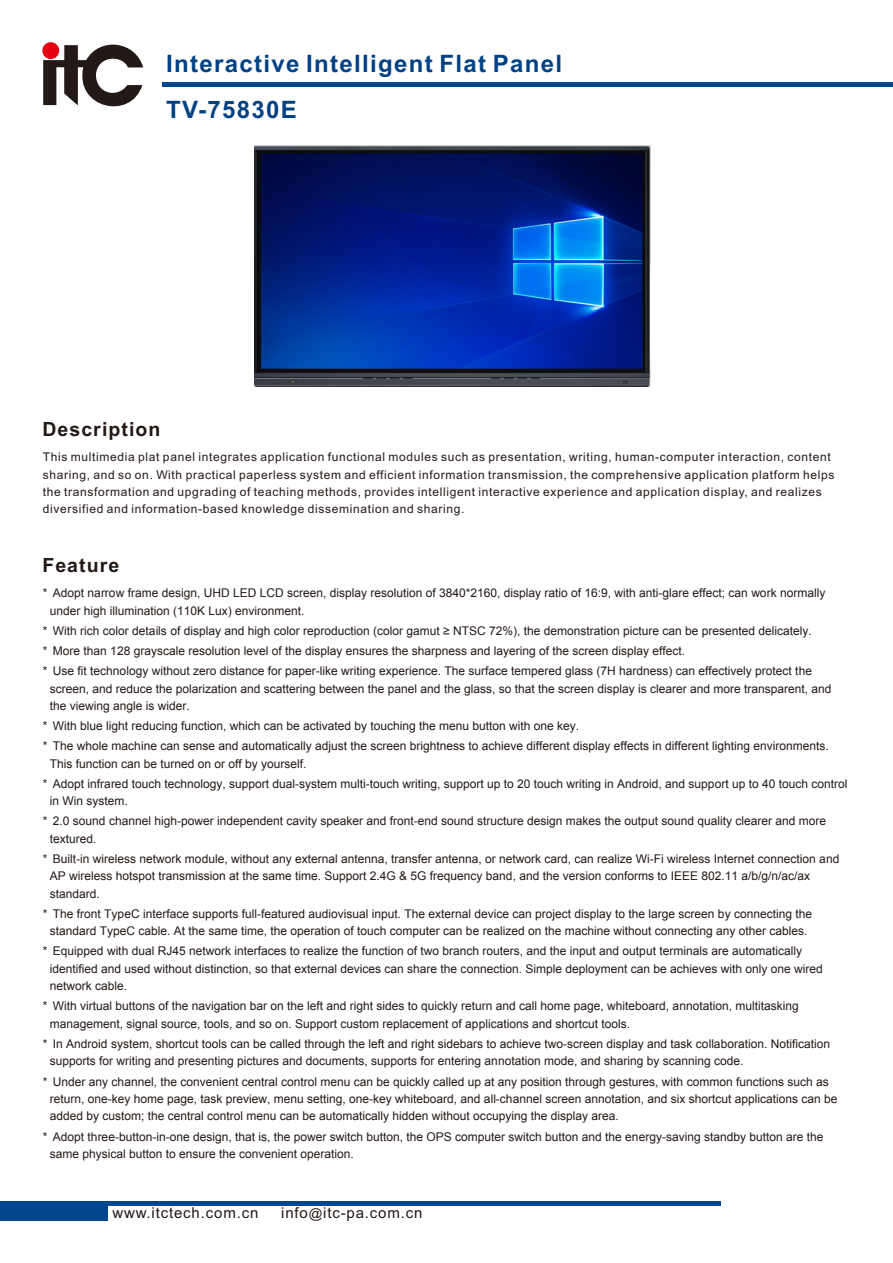
<style>
.page{position:relative;width:893px;height:1263px;background:#fff}
.page>*{position:absolute;margin:0;border:0;box-sizing:border-box;transform-origin:0 0}
.t1{font:700 24px "Arial";letter-spacing:.055em;color:#004184}
.t2{font:700 19.5px "Arial";letter-spacing:.055em;color:#231916}
.t3{font:15px "Arial";letter-spacing:.055em;color:#231916}
.t4{font:12px/17.4px "Arial";color:#231916}
.t5{font:12px/17.4px "Arial";letter-spacing:.055em;color:#231916}
.s1{font-size:13.5px}
</style>
<div class="page">
<hr style="left:0;top:1202px;width:720px;height:4px;background:#00468e">
<div style="left:0;top:1202px;width:108px;height:18px;background:#00468e"></div>
<hr style="left:163px;top:82px;width:730px;height:4px;background:#00468e">
<svg style="left:43px;top:42px;width:100px;height:65px"></svg>
<img style="left:255px;top:146px;width:395px;height:240px">
<h1 class="t1" style="left:166px;top:54px;width:398px">Interactive Intelligent Flat Panel</h1>
<h1 class="t1" style="left:166px;top:101px;width:132px">TV-75830E</h1>
<h2 class="t2" style="left:42px;top:422px;width:120px">Description</h2>
<p class="t5" style="left:43px;top:449px;width:793px">This multimedia plat panel integrates application functional modules such as presentation, writing, human-computer interaction, content sharing, and so on. With practical paperless system and efficient information transmission, the comprehensive application platform helps the transformation and upgrading of teaching methods, provides intelligent interactive experience and application display, and realizes diversified and information-based knowledge dissemination and sharing.</p>
<h2 class="t2" style="left:42px;top:558px;width:78px">Feature</h2>
<p class="t4" style="left:50px;top:585px;width:777px;text-indent:-7px">* Adopt narrow frame design, UHD LED LCD screen, display resolution of 3840*2160, display ratio of 16:9, with anti-glare effect; can work normally under high illumination (110K Lux) environment.</p>
<p class="t4" style="left:43px;top:622px;width:770px;line-height:20.1px">* With rich color details of display and high color reproduction (color gamut ≥ NTSC 72%), the demonstration picture can be presented delicately. * More than 128 grayscale resolution level of the display ensures the sharpness and layering of the screen display effect.<br>* Use fit technology without zero distance for paper-like writing experience. The surface tempered glass (7H hardness) can effectively protect the</p>
<p class="t4" style="left:50px;top:680px;width:783px">screen, and reduce the polarization and scattering between the panel and the glass, so that the screen display is clearer and more transparent, and the viewing angle is wider.</p>
<p class="t4" style="left:43px;top:717px;width:787px;line-height:20.1px">* With blue light reducing function, which can be activated by touching the menu button with one key.<br>* The whole machine can sense and automatically adjust the screen brightness to achieve different display effects in different lighting environments.</p>
<p class="t4" style="left:43px;top:753px;width:806px;line-height:20.1px;text-indent:7px">This function can be turned on or off by yourself.<br>* Adopt infrared touch technology, support dual-system multi-touch writing, support up to 20 touch writing in Android, and support up to 40 touch control</p>
<p class="t4" style="left:43px;top:791px;width:785px;line-height:20.1px;text-indent:7px">in Win system.<br>* 2.0 sound channel high-power independent cavity speaker and front-end sound structure design makes the output sound quality clearer and more</p>
<p class="t4" style="left:43px;top:829px;width:798px;line-height:20.1px;text-indent:7px">textured.<br>* Built-in wireless network module, without any external antenna, transfer antenna, or network card, can realize Wi-Fi wireless Internet connection and</p>
<p class="t4" style="left:50px;top:867px;width:762px">AP wireless hotspot transmission at the same time. Support 2.4G &amp; 5G frequency band, and the version conforms to IEEE 802.11 a/b/g/n/ac/ax standard.</p>
<p class="t4" style="left:43px;top:906px;width:771px;text-align:center">* The front TypeC interface supports full-featured audiovisual input. The external device can project display to the large screen by connecting the standard TypeC cable. At the same time, the operation of touch computer can be realized on the machine without connecting any other cables.</p>
<p class="t4" style="left:50px;top:944px;width:775px;text-indent:-7px">* Equipped with dual RJ45 network interfaces to realize the function of two branch routers, and the input and output terminals are automatically identified and used without distinction, so that external devices can share the connection. Simple deployment can be achieves with only one wired network cable.</p>
<p class="t4" style="left:50px;top:998px;width:750px;text-indent:-7px">* With virtual buttons of the navigation bar on the left and right sides to quickly return and call home page, whiteboard, annotation, multitasking management, signal source, tools, and so on. Support custom replacement of applications and shortcut tools.</p>
<p class="t4" style="left:50px;top:1036px;width:782px;text-indent:-7px">* In Android system, shortcut tools can be called through the left and right sidebars to achieve two-screen display and task collaboration. Notification supports for writing and presenting pictures and documents, supports for entering annotation mode, and sharing by scanning code.</p>
<p class="t4" style="left:50px;top:1074px;width:789px;text-indent:-7px">* Under any channel, the convenient central control menu can be quickly called up at any position through gestures, with common functions such as return, one-key home page, task preview, menu setting, one-key whiteboard, and all-channel screen annotation, and six shortcut applications can be added by custom; the central control menu can be automatically hidden without occupying the display area.</p>
<p class="t4" style="left:50px;top:1129px;width:775px;text-indent:-7px">* Adopt three-button-in-one design, that is, the power switch button, the OPS computer switch button and the energy-saving standby button are the same physical button to ensure the convenient operation.</p>
<p class="t3" style="left:112px;top:1207px;width:147px">www.itctech.com.cn</p>
<p class="t3" style="left:281px;top:1207px;width:143px">info<span class="s1">@</span>itc-pa.com.cn</p>
</div>
